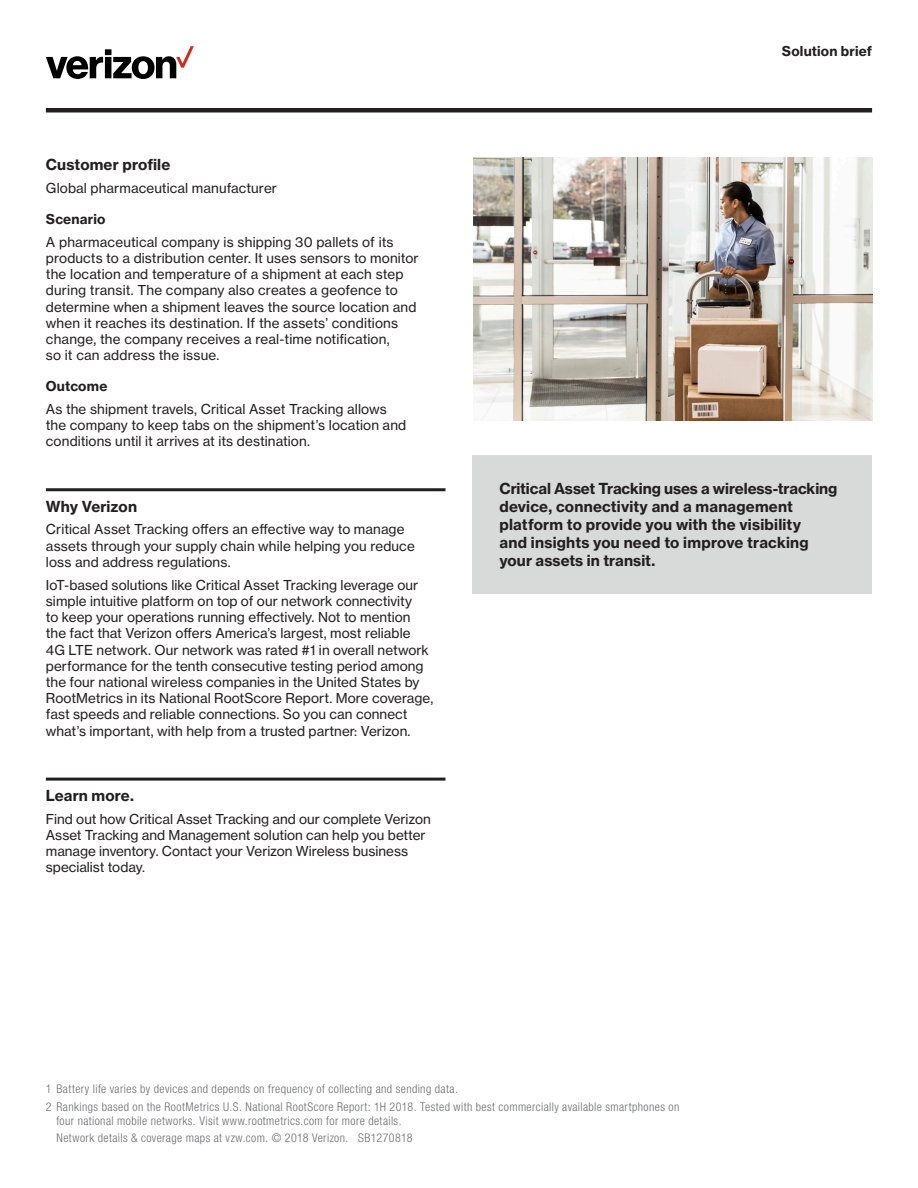
<style>
.page{position:relative;width:918px;height:1188px;background:#fff}
.page>*{position:absolute;margin:0;border:0;box-sizing:border-box;transform-origin:0 0}
.Body_in-line_call_ou{font:15px/18px "N Haas Grotesk TX Std 75 Bd";letter-spacing:.005em;color:#231f20}
._18_Body_Subhead_Rul{font:15px "N Haas Grotesk TX Std 75 Bd";color:#231f20}
._18_Body_Subhead_No{font:15px "N Haas Grotesk TX Std 75 Bd";letter-spacing:.01em;color:#231f20}
._18_Body_Text{font:13.5px/16.2px "N Haas Grotesk TX Std 55 Rg";letter-spacing:.005em;color:#231f20}
._18_Body_Text-2{font:13.5px "N Haas Grotesk TX Std 75 Bd";letter-spacing:.015em;color:#231f20}
._18_Legal_W_Footnote{font:300 condensed 12px/14.4px "Helvetica Neue LT Std";letter-spacing:.035em;color:#6c6d70}
</style>
<div class="page">
<hr style="left:46px;top:108px;width:826px;height:4px;background:#231f20">
<svg style="left:46px;top:46px;width:148px;height:33px"></svg>
<img style="left:473px;top:158px;width:400px;height:262px">
<hr style="left:46px;top:488px;width:399px;height:3px;background:#231f20">
<hr style="left:46px;top:778px;width:399px;height:3px;background:#231f20">
<div style="left:472px;top:455px;width:400px;height:139px;background:#d8dada"></div>
<p class="_18_Body_Subhead_No" style="left:46px;top:155px;width:126px">Customer profile</p>
<p class="_18_Body_Text" style="left:46px;top:180px;width:233px">Global pharmaceutical manufacturer</p>
<p class="_18_Body_Text-2" style="left:46px;top:210px;width:61px">Scenario</p>
<p class="_18_Body_Text" style="left:46px;top:234px;width:374px">A pharmaceutical company is shipping 30 pallets of its products to a distribution center. It uses sensors to monitor the location and temperature of a shipment at each step during transit. The company also creates a geofence to determine when a shipment leaves the source location and when it reaches its destination. If the assets’ conditions change, the company receives a real-time notification,<br>so it can address the issue.</p>
<p class="_18_Body_Text-2" style="left:46px;top:377px;width:63px">Outcome</p>
<p class="_18_Body_Text" style="left:46px;top:401px;width:362px">As the shipment travels, Critical Asset Tracking allows the company to keep tabs on the shipment’s location and conditions until it arrives at its destination.</p>
<p class="_18_Body_Subhead_Rul" style="left:46px;top:497px;width:93px">Why Verizon</p>
<p class="_18_Body_Text" style="left:46px;top:521px;width:370px">Critical Asset Tracking offers an effective way to manage assets through your supply chain while helping you reduce loss and address regulations.</p>
<p class="_18_Body_Text" style="left:46px;top:577px;width:389px">IoT-based solutions like Critical Asset Tracking leverage our simple intuitive platform on top of our network connectivity<br>to keep your operations running effectively. Not to mention the fact that Verizon offers America’s largest, most reliable<br>4G LTE network. Our network was rated #1 in overall network performance for the tenth consecutive testing period among the four national wireless companies in the United States by RootMetrics in its National RootScore Report. More coverage, fast speeds and reliable connections. So you can connect what’s important, with help from a trusted partner: Verizon.</p>
<p class="_18_Body_Subhead_Rul" style="left:46px;top:786px;width:89px">Learn more.</p>
<p class="_18_Body_Text" style="left:46px;top:811px;width:386px">Find out how Critical Asset Tracking and our complete Verizon Asset Tracking and Management solution can help you better manage inventory. Contact your Verizon Wireless business specialist today.</p>
<p class="_18_Body_Text-2" style="left:782px;top:43px;width:92px">Solution brief</p>
<p class="Body_in-line_call_ou" style="left:500px;top:479px;width:339px">Critical Asset Tracking uses a wireless-tracking device, connectivity and a management platform to provide you with the visibility<br>and insights you need to improve tracking your assets in transit.</p>
<p class="_18_Legal_W_Footnote" style="left:46px;top:1082px;width:414px">1 Battery life varies by devices and depends on frequency of collecting and sending data.</p>
<p class="_18_Legal_W_Footnote" style="left:56px;top:1099px;width:624px;text-indent:-10px">2 Rankings based on the RootMetrics U.S. National RootScore Report: 1H 2018. Tested with best commercially available smartphones on four national mobile networks. Visit www.rootmetrics.com for more details.</p>
<p class="_18_Legal_W_Footnote" style="left:56px;top:1130px;width:358px">Network details &amp; coverage maps at vzw.com. © 2018 Verizon. SB1270818</p>
</div>
